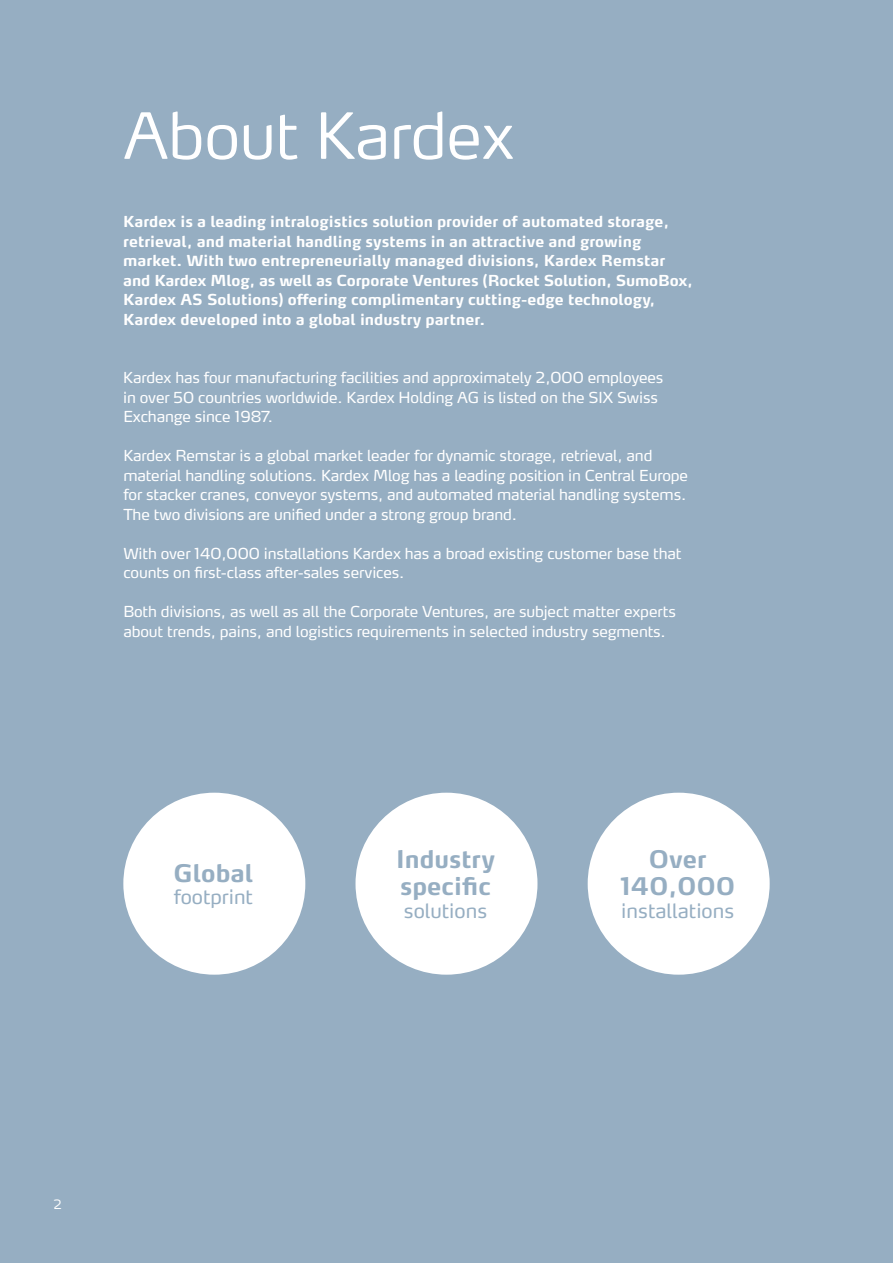
<style>
.page{position:relative;width:893px;height:1263px;background:#96aec2}
.page>*{position:absolute;margin:0;border:0;box-sizing:border-box;transform-origin:0 0}
.t1{font:300 63px "Max OT";letter-spacing:-.01em;color:#fff}
.t2{font:700 24px/27px "Max OT";color:#96aec2}
.t3{font:19.5px "Max OT";color:#96aec2}
.t4{font:15px/19.5px "Max OT";letter-spacing:-.01em;color:#fff}
.t5{font:700 15px/19.5px "Max OT";color:#fff}
.t6{font:300 12.75px "Max OT";color:#fff}
</style>
<div class="page">
<div style="left:123px;top:793px;width:182px;height:182px;background:#fff;border-radius:50%"></div>
<div style="left:355px;top:793px;width:182px;height:182px;background:#fff;border-radius:50%"></div>
<div style="left:588px;top:793px;width:182px;height:182px;background:#fff;border-radius:50%"></div>
<h1 class="t1" style="left:123px;top:95px;width:393px">About Kardex</h1>
<p class="t5" style="left:123px;top:212px;width:571px">Kardex is a leading intralogistics solution provider of automated storage, retrieval, and material handling systems in an attractive and growing market. With two entrepreneurially managed divisions, Kardex Remstar and Kardex Mlog, as well as Corporate Ventures (Rocket Solution, SumoBox, Kardex AS Solutions) offering complimentary cutting-edge technology, Kardex developed into a global industry partner.</p>
<p class="t4" style="left:123px;top:368px;width:541px">Kardex has four manufacturing facilities and approximately 2,000 employees in over 50 countries worldwide. Kardex Holding AG is listed on the SIX Swiss<br>Exchange since 1987.</p>
<p class="t4" style="left:123px;top:446px;width:566px">Kardex Remstar is a global market leader for dynamic storage, retrieval, and material handling solutions. Kardex Mlog has a leading position in Central Europe for stacker cranes, conveyor systems, and automated material handling systems.<br>The two divisions are unified under a strong group brand.</p>
<p class="t4" style="left:123px;top:543px;width:560px">With over 140,000 installations Kardex has a broad existing customer base that counts on first-class after-sales services.</p>
<p class="t4" style="left:123px;top:602px;width:554px">Both divisions, as well as all the Corporate Ventures, are subject matter experts about trends, pains, and logistics requirements in selected industry segments.</p>
<h2 class="t2" style="left:174px;top:859px;width:81px">Global</h2>
<h3 class="t3" style="left:174px;top:884px;width:81px">footprint</h3>
<h2 class="t2" style="left:396px;top:845px;width:100px">Industry specific</h2>
<h3 class="t3" style="left:404px;top:898px;width:85px">solutions</h3>
<h2 class="t2" style="left:620px;top:845px;width:116px;text-align:center">Over<br>140,000</h2>
<h3 class="t3" style="left:621px;top:898px;width:114px">installations</h3>
<p class="t6" style="left:54px;top:1196px;width:10px">2</p>
</div>
